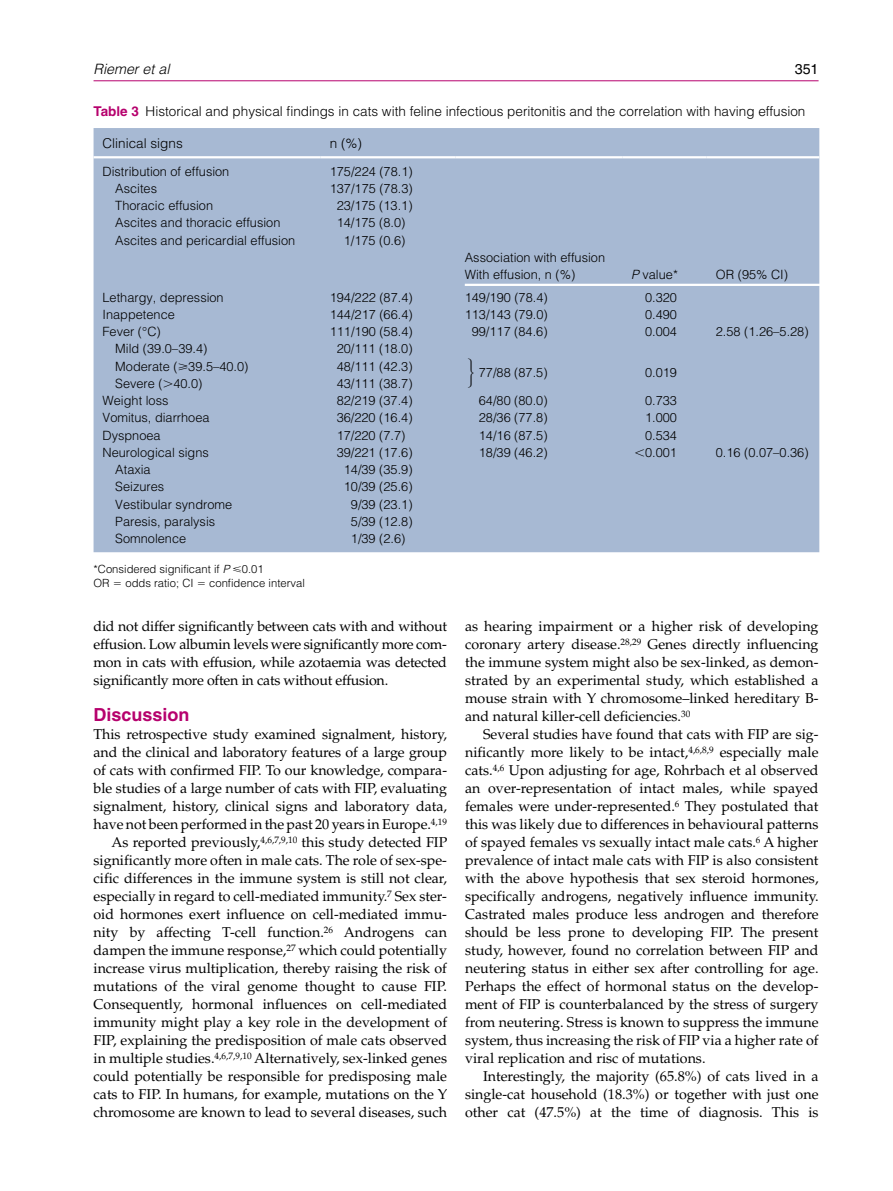
<style>
.page{position:relative;width:893px;height:1191px;background:#fff}
.page>*{position:absolute;margin:0;border:0;box-sizing:border-box;transform-origin:0 0}
.t1{font:700 18px "Helvetica LT Std";color:#b6006d}
.t2{font:14.25px/18px "Palatino LT Std";color:#000;text-align:justify}
.t3{font:italic 300 14.25px "Helvetica LT Std";color:#000}
.t4{font:14.25px "Helvetica LT Std";color:#000}
.t5{font:300 13.5px "Helvetica LT Std";color:#000}
.t6{font:300 12.75px/17.2px "Helvetica LT Std";color:#000}
.t7{font:300 11.25px/14.2px "Helvetica LT Std";color:#000}
.s1{font-weight:700;color:#b6006d}
.s2{font-style:italic}
</style>
<div class="page">
<hr style="left:94px;top:80px;width:725px;height:1px;background:#b6006d">
<div style="left:94px;top:128px;width:725px;height:424px;background:#a7b9d3"></div>
<hr style="left:94px;top:156px;width:227px;height:2px;background:#fff">
<hr style="left:321px;top:156px;width:135px;height:2px;background:#fff">
<hr style="left:456px;top:156px;width:166px;height:2px;background:#fff">
<hr style="left:622px;top:156px;width:85px;height:2px;background:#fff">
<hr style="left:707px;top:156px;width:112px;height:2px;background:#fff">
<hr style="left:465px;top:284px;width:355px;height:2px;background:#fff">
<svg style="left:164px;top:380px;width:8px;height:7px"></svg>
<svg style="left:636px;top:449px;width:8px;height:7px"></svg>
<svg style="left:468px;top:358px;width:6px;height:29px"></svg>
<p class="t3" style="left:94px;top:60px;width:78px">Riemer et al</p>
<p class="t4" style="left:795px;top:61px;width:25px">351</p>
<p class="t5" style="left:94px;top:103px;width:713px"><span class="s1">Table 3</span> Historical and physical findings in cats with feline infectious peritonitis and the correlation with having effusion</p>
<p class="t5" style="left:103px;top:135px;width:82px">Clinical signs</p>
<p class="t5" style="left:330px;top:135px;width:34px">n (%)</p>
<p class="t6" style="left:103px;top:162px;width:128px">Distribution of effusion</p>
<p class="t6" style="left:330px;top:162px;width:84px">175/224 (78.1)</p>
<p class="t6" style="left:115px;top:180px;width:43px">Ascites</p>
<p class="t6" style="left:330px;top:180px;width:84px">137/175 (78.3)</p>
<p class="t6" style="left:115px;top:197px;width:99px">Thoracic effusion</p>
<p class="t6" style="left:337px;top:197px;width:77px">23/175 (13.1)</p>
<p class="t6" style="left:115px;top:214px;width:167px">Ascites and thoracic effusion</p>
<p class="t6" style="left:337px;top:214px;width:70px">14/175 (8.0)</p>
<p class="t6" style="left:115px;top:231px;width:181px">Ascites and pericardial effusion</p>
<p class="t6" style="left:344px;top:231px;width:63px">1/175 (0.6)</p>
<p class="t6" style="left:465px;top:249px;width:142px">Association with effusion<br>With effusion, n (%)</p>
<p class="t6" style="left:631px;top:266px;width:48px"><span class="s2">P</span> value*</p>
<p class="t6" style="left:716px;top:266px;width:74px">OR (95% CI)</p>
<p class="t6" style="left:103px;top:288px;width:123px">Lethargy, depression</p>
<p class="t6" style="left:330px;top:288px;width:84px">194/222 (87.4)</p>
<p class="t6" style="left:465px;top:288px;width:84px">149/190 (78.4)</p>
<p class="t6" style="left:645px;top:288px;width:33px">0.320</p>
<p class="t6" style="left:103px;top:306px;width:74px">Inappetence</p>
<p class="t6" style="left:330px;top:306px;width:84px">144/217 (66.4)</p>
<p class="t6" style="left:465px;top:306px;width:84px">113/143 (79.0)</p>
<p class="t6" style="left:645px;top:306px;width:33px">0.490</p>
<p class="t6" style="left:103px;top:323px;width:60px">Fever (°C)</p>
<p class="t6" style="left:330px;top:323px;width:84px">111/190 (58.4)</p>
<p class="t6" style="left:472px;top:323px;width:77px">99/117 (84.6)</p>
<p class="t6" style="left:645px;top:323px;width:33px">0.004</p>
<p class="t6" style="left:716px;top:323px;width:94px">2.58 (1.26–5.28)</p>
<p class="t6" style="left:115px;top:340px;width:94px">Mild (39.0–39.4)</p>
<p class="t6" style="left:337px;top:340px;width:77px">20/111 (18.0)</p>
<p class="t6" style="left:115px;top:357px;width:135px">Moderate (⩾39.5–40.0)</p>
<p class="t6" style="left:337px;top:357px;width:77px">48/111 (42.3)</p>
<p class="t6" style="left:479px;top:363px;width:70px">77/88 (87.5)</p>
<p class="t6" style="left:645px;top:363px;width:33px">0.019</p>
<p class="t6" style="left:115px;top:375px;width:89px">Severe ( 40.0)</p>
<p class="t6" style="left:337px;top:375px;width:77px">43/111 (38.7)</p>
<p class="t6" style="left:103px;top:392px;width:67px">Weight loss</p>
<p class="t6" style="left:337px;top:392px;width:77px">82/219 (37.4)</p>
<p class="t6" style="left:479px;top:392px;width:70px">64/80 (80.0)</p>
<p class="t6" style="left:645px;top:392px;width:33px">0.733</p>
<p class="t6" style="left:103px;top:409px;width:108px">Vomitus, diarrhoea</p>
<p class="t6" style="left:337px;top:409px;width:77px">36/220 (16.4)</p>
<p class="t6" style="left:479px;top:409px;width:70px">28/36 (77.8)</p>
<p class="t6" style="left:645px;top:409px;width:33px">1.000</p>
<p class="t6" style="left:103px;top:426px;width:60px">Dyspnoea</p>
<p class="t6" style="left:337px;top:426px;width:70px">17/220 (7.7)</p>
<p class="t6" style="left:479px;top:426px;width:70px">14/16 (87.5)</p>
<p class="t6" style="left:645px;top:426px;width:33px">0.534</p>
<p class="t6" style="left:103px;top:444px;width:108px">Neurological signs</p>
<p class="t6" style="left:337px;top:444px;width:77px">39/221 (17.6)</p>
<p class="t6" style="left:479px;top:444px;width:70px">18/39 (46.2)</p>
<p class="t6" style="left:645px;top:444px;width:33px">0.001</p>
<p class="t6" style="left:716px;top:444px;width:94px">0.16 (0.07–0.36)</p>
<p class="t6" style="left:115px;top:461px;width:37px">Ataxia</p>
<p class="t6" style="left:344px;top:461px;width:70px">14/39 (35.9)</p>
<p class="t6" style="left:115px;top:478px;width:50px">Seizures</p>
<p class="t6" style="left:344px;top:478px;width:70px">10/39 (25.6)</p>
<p class="t6" style="left:115px;top:495px;width:118px">Vestibular syndrome</p>
<p class="t6" style="left:351px;top:495px;width:63px">9/39 (23.1)</p>
<p class="t6" style="left:115px;top:513px;width:101px">Paresis, paralysis</p>
<p class="t6" style="left:351px;top:513px;width:63px">5/39 (12.8)</p>
<p class="t6" style="left:115px;top:530px;width:72px">Somnolence</p>
<p class="t6" style="left:351px;top:530px;width:56px">1/39 (2.6)</p>
<p class="t7" style="left:94px;top:561px;width:172px">*Considered significant if <span class="s2">P</span> ⩽0.01<br>OR</p>
<p class="t7" style="left:125px;top:575px;width:70px">odds ratio; CI</p>
<p class="t7" style="left:209px;top:575px;width:97px">confidence interval</p>
<p class="t2" style="left:94px;top:617px;width:355px">did not differ significantly between cats with and without effusion. Low albumin levels were significantly more com&shy;mon in cats with effusion, while azotaemia was detected significantly more often in cats without effusion.</p>
<p class="t1" style="left:94px;top:704px;width:98px">Discussion</p>
<p class="t2" style="left:94px;top:725px;width:355px;text-align:right">This retrospective study examined signalment, history, and the clinical and laboratory features of a large group of cats with confirmed FIP. To our knowledge, compara&shy;ble studies of a large number of cats with FIP, evaluating signalment, history, clinical signs and laboratory data, have not been performed in the past 20 years in Europe.<sup>4,19<br></sup>As reported previously,<sup>4,6,7,9,10</sup> this study detected FIP significantly more often in male cats. The role of sex-spe&shy;cific differences in the immune system is still not clear, especially in regard to cell-mediated immunity.<sup>7</sup> Sex ster&shy;oid hormones exert influence on cell-mediated immu&shy;nity by affecting T-cell function.<sup>26</sup> Androgens can dampen the immune response,<sup>27</sup> which could potentially increase virus multiplication, thereby raising the risk of mutations of the viral genome thought to cause FIP.<br>Consequently, hormonal influences on cell-mediated immunity might play a key role in the development of FIP, explaining the predisposition of male cats observed in multiple studies.<sup>4,6,7,9,10</sup> Alternatively, sex-linked genes could potentially be responsible for predisposing male cats to FIP. In humans, for example, mutations on the Y chromosome are known to lead to several diseases, such</p>
<p class="t2" style="left:465px;top:617px;width:355px">as hearing impairment or a higher risk of developing coronary artery disease.<sup>28,29</sup> Genes directly influencing the immune system might also be sex-linked, as demon&shy;strated by an experimental study, which established a mouse strain with Y chromosome–linked hereditary B&shy;and natural killer-cell deficiencies.<sup>30</sup></p>
<p class="t2" style="left:465px;top:725px;width:355px;text-indent:18px">Several studies have found that cats with FIP are sig&shy;nificantly more likely to be intact,<sup>4,6,8,9</sup> especially male cats.<sup>4,6</sup> Upon adjusting for age, Rohrbach et al observed an over-representation of intact males, while spayed females were under-represented.<sup>6</sup> They postulated that this was likely due to differences in behavioural patterns of spayed females vs sexually intact male cats.<sup>6</sup> A higher prevalence of intact male cats with FIP is also consistent with the above hypothesis that sex steroid hormones, specifically androgens, negatively influence immunity.<br>Castrated males produce less androgen and therefore should be less prone to developing FIP. The present study, however, found no correlation between FIP and neutering status in either sex after controlling for age.<br>Perhaps the effect of hormonal status on the develop&shy;ment of FIP is counterbalanced by the stress of surgery from neutering. Stress is known to suppress the immune system, thus increasing the risk of FIP via a higher rate of viral replication and risc of mutations.</p>
<p class="t2" style="left:465px;top:1067px;width:355px;text-indent:18px">Interestingly, the majority (65.8%) of cats lived in a single-cat household (18.3%) or together with just one other cat (47.5%) at the time of diagnosis. This is</p>
</div>
